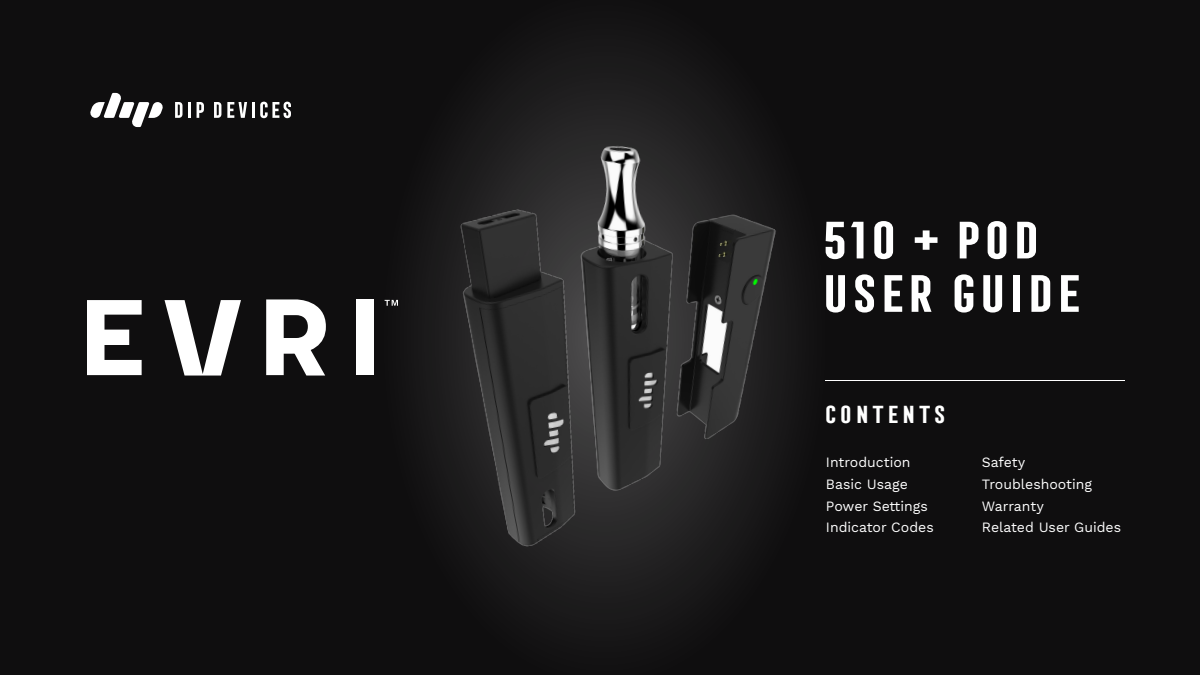
<style>
.page{position:relative;width:1200px;height:675px;background:#0f0e0f}
.page>*{position:absolute;margin:0;border:0;box-sizing:border-box;transform-origin:0 0}
.t1{font:700 48.3px/53.4px "Frontage Condensed";letter-spacing:-.06em;color:#fff;scale:1.18 1}
.t2{font:700 22.6px "Frontage Condensed";letter-spacing:.02em;color:#fff;scale:1.18 1}
.t3{font:14px/21.6px "Work Sans";color:#fff}
</style>
<div class="page">
<svg style="left:384px;top:52px;width:404px;height:572px"></svg>
<hr style="left:825px;top:380px;width:300px;height:1px;background:#fff">
<svg style="left:90px;top:93px;width:73px;height:34px"></svg>
<svg style="left:175px;top:102px;width:8px;height:16px"></svg>
<hr style="left:188px;top:102px;width:3px;height:16px;background:#fff">
<svg style="left:197px;top:102px;width:7px;height:16px"></svg>
<svg style="left:214px;top:102px;width:7px;height:16px"></svg>
<svg style="left:227px;top:102px;width:20px;height:16px"></svg>
<hr style="left:252px;top:102px;width:3px;height:16px;background:#fff">
<svg style="left:260px;top:102px;width:31px;height:16px"></svg>
<svg style="left:266px;top:299px;width:60px;height:77px"></svg>
<svg style="left:87px;top:300px;width:55px;height:75px"></svg>
<div style="left:356px;top:300px;width:18px;height:75px;background:#fff"></div>
<svg style="left:165px;top:300px;width:76px;height:76px"></svg>
<svg style="left:385px;top:300px;width:13px;height:6px"></svg>
<img style="left:446px;top:199px;width:136px;height:358px">
<img style="left:572px;top:133px;width:211px;height:365px">
<h1 class="t1" style="left:817px;top:214px;width:226px">510 + POD<br>USER GUIDE</h1>
<h2 class="t2" style="left:822px;top:402px;width:107px">CONTENTS</h2>
<p class="t3" style="left:826px;top:452px;width:109px">Introduction<br>Basic Usage<br>Power Settings<br>Indicator Codes</p>
<p class="t3" style="left:982px;top:452px;width:141px">Safety<br>Troubleshooting<br>Warranty<br>Related User Guides</p>
</div>
